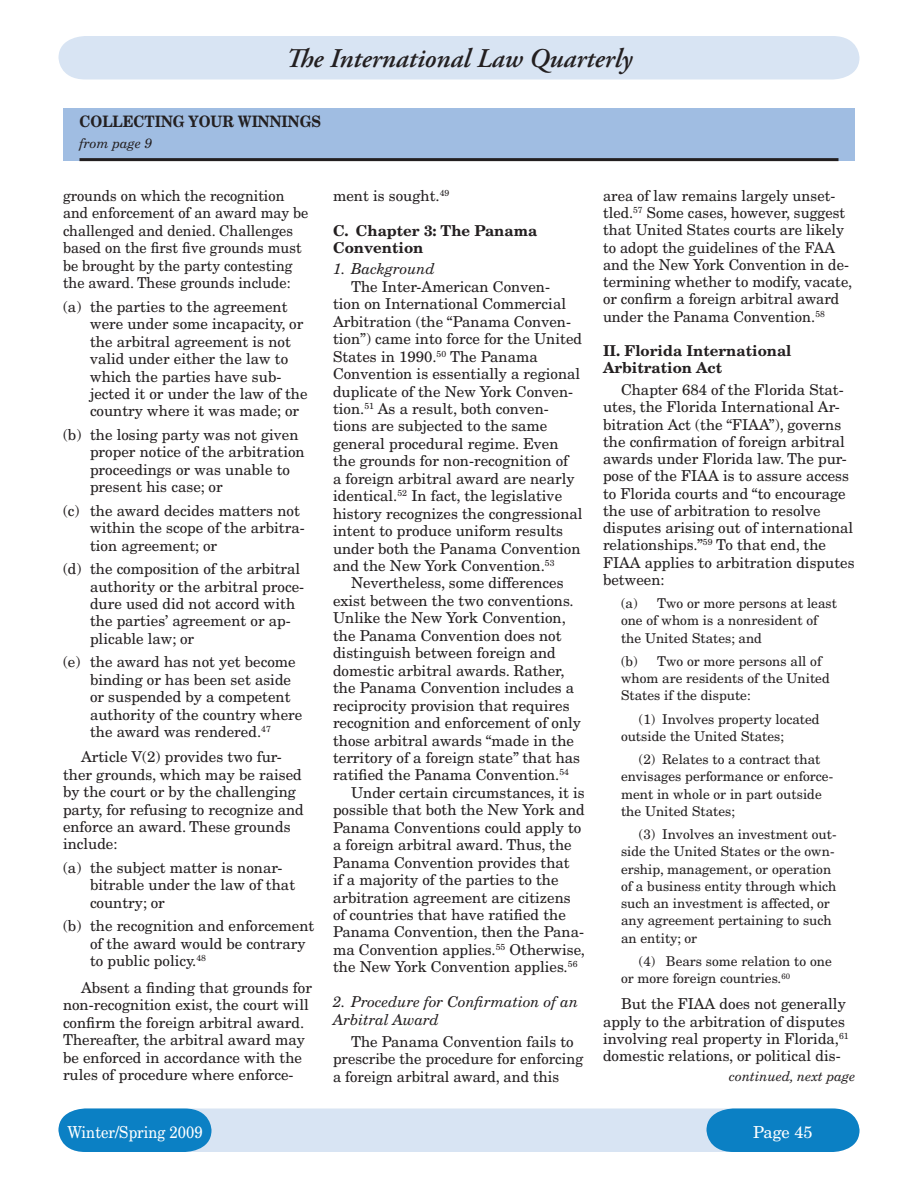
<style>
.page{position:relative;width:918px;height:1188px;background:#fff}
.page>*{position:absolute;margin:0;border:0;box-sizing:border-box;transform-origin:0 0}
.t1{font:italic 600 27px "Adobe Garamond Pro";color:#231f20}
.t2{font:16.5px "New Century Schlbk";color:#fff;scale:.9 1}
.t3{font:16.5px "New Century Schlbk";color:#fff}
.bio{font:700 15.75px "New Century Schlbk";color:#231f20;scale:.9 1}
.text{font:15px/17.4px "New Century Schlbk";color:#231f20}
.text-bullets{font:15px/17.4px "New Century Schlbk";color:#231f20}
.text-2{font:15px/17.4px "New Century Schlbk";color:#231f20;scale:.96 1}
._10subh{font:italic 15px/17.4px "New Century Schlbk";color:#231f20}
._12subh{font:700 15px/17.2px "New Century Schlbk";color:#231f20}
._10subh-2{font:700 15px/16.6px "New Century Schlbk";color:#231f20}
.text-3{font:italic 15px "New Century Schlbk";color:#231f20}
.quote{font:13.5px/17.2px "New Century Schlbk";color:#231f20}
.bio-2{font:italic 13.5px "New Century Schlbk";color:#231f20}
</style>
<div class="page">
<svg style="left:58px;top:1108px;width:802px;height:44px;background:#91c1e2"></svg>
<div style="left:58px;top:36px;width:802px;height:44px;background:#d8e4f3"></div>
<div style="left:63px;top:109px;width:792px;height:52px;background:#a0bde2"></div>
<hr style="left:80px;top:158px;width:758px;height:3px;background:#231f20">
<h1 class="t1" style="left:286px;top:43px;width:348px">The International Law Quarterly</h1>
<p class="bio" style="left:80px;top:111px;width:257px">c ollecting your winnings</p>
<p class="bio-2" style="left:80px;top:135px;width:74px">from page 9</p>
<p class="text-2" style="left:63px;top:187px;width:257px">grounds on which the recognition and enforcement of an award may be challenged and denied. Challenges based on the first five grounds must be brought by the party contesting the award. These grounds include:</p>
<p class="text-bullets" style="left:90px;top:298px;width:219px;text-indent:-27px">(a) the parties to the agreement were under some incapacity, or the arbitral agreement is not valid under either the law to which the parties have sub&shy;jected it or under the law of the country where it was made; or</p>
<p class="text-bullets" style="left:90px;top:426px;width:216px;text-indent:-27px">(b) the losing party was not given proper notice of the arbitration proceedings or was unable to present his case; or</p>
<p class="text-bullets" style="left:90px;top:502px;width:216px;text-indent:-27px">(c) the award decides matters not within the scope of the arbitra&shy;tion agreement; or</p>
<p class="text-bullets" style="left:90px;top:560px;width:216px;text-indent:-27px">(d) the composition of the arbitral authority or the arbitral proce&shy;dure used did not accord with the parties’ agreement or ap&shy;plicable law; or</p>
<p class="text-bullets" style="left:90px;top:653px;width:214px;text-indent:-27px">(e) the award has not yet become binding or has been set aside or suspended by a competent authority of the country where the award was rendered.<sup>47</sup></p>
<p class="text" style="left:63px;top:748px;width:242px;text-indent:18px">Article V(2) provides two fur&shy;ther grounds, which may be raised by the court or by the challenging party, for refusing to recognize and enforce an award. These grounds include:</p>
<p class="text-bullets" style="left:90px;top:859px;width:207px;text-indent:-27px">(a) the subject matter is nonar&shy;bitrable under the law of that country; or</p>
<p class="text-bullets" style="left:90px;top:917px;width:226px;text-indent:-27px">(b) the recognition and enforcement of the award would be contrary to public policy.<sup>48</sup></p>
<p class="text" style="left:63px;top:979px;width:251px;text-indent:18px">Absent a finding that grounds for non-recognition exist, the court will confirm the foreign arbitral award.<br>Thereafter, the arbitral award may be enforced in accordance with the rules of procedure where enforce-</p>
<p class="text" style="left:333px;top:187px;width:118px">ment is sought.<sup>49</sup></p>
<p class="_10subh-2" style="left:333px;top:222px;width:206px">C. Chapter 3: The Panama<br>Convention</p>
<p class="text-3" style="left:333px;top:260px;width:103px">1. Background</p>
<p class="text" style="left:333px;top:278px;width:251px;text-indent:18px">The Inter-American Conven-<br>tion on International Commercial Arbitration (the “Panama Conven&shy;tion”) came into force for the United States in 1990.<sup>50</sup> The Panama Convention is essentially a regional duplicate of the New York Conven&shy;tion.<sup>51</sup> As a result, both conven&shy;tions are subjected to the same general procedural regime. Even the grounds for non-recognition of<br>a foreign arbitral award are nearly identical.<sup>52</sup> In fact, the legislative history recognizes the congressional intent to produce uniform results under both the Panama Convention and the New York Convention.<sup>53</sup></p>
<p class="text" style="left:333px;top:574px;width:250px;text-indent:18px">Nevertheless, some differences exist between the two conventions.<br>Unlike the New York Convention, the Panama Convention does not distinguish between foreign and domestic arbitral awards. Rather, the Panama Convention includes a reciprocity provision that requires recognition and enforcement of only those arbitral awards “made in the territory of a foreign state” that has ratified the Panama Convention.<sup>54</sup></p>
<p class="text" style="left:333px;top:784px;width:254px;text-indent:18px">Under certain circumstances, it is possible that both the New York and Panama Conventions could apply to a foreign arbitral award. Thus, the Panama Convention provides that<br>if a majority of the parties to the arbitration agreement are citizens of countries that have ratified the Panama Convention, then the Pana&shy;ma Convention applies.<sup>55</sup> Otherwise, the New York Convention applies.<sup>56</sup></p>
<p class="_10subh" style="left:333px;top:993px;width:247px">2. Procedure for Confirmation of an<br>Arbitral Award</p>
<p class="text" style="left:333px;top:1033px;width:252px;text-indent:18px">The Panama Convention fails to prescribe the procedure for enforcing a foreign arbitral award, and this</p>
<p class="text" style="left:603px;top:187px;width:251px">area of law remains largely unset&shy;tled.<sup>57</sup> Some cases, however, suggest that United States courts are likely to adopt the guidelines of the FAA and the New York Convention in de&shy;termining whether to modify, vacate, or confirm a foreign arbitral award under the Panama Convention.<sup>58</sup></p>
<p class="_12subh" style="left:603px;top:342px;width:190px">II. Florida International<br>Arbitration Act</p>
<p class="text" style="left:603px;top:381px;width:253px;text-indent:18px">Chapter 684 of the Florida Stat&shy;utes, the Florida International Ar&shy;bitration Act (the “FIAA”), governs the confirmation of foreign arbitral awards under Florida law. The pur&shy;pose of the FIAA is to assure access to Florida courts and “to encourage the use of arbitration to resolve disputes arising out of international relationships.”<sup>59</sup> To that end, the FIAA applies to arbitration disputes between:</p>
<p class="quote" style="left:621px;top:595px;width:218px">(a) Two or more persons at least one of whom is a nonresident of the United States; and</p>
<p class="quote" style="left:621px;top:652px;width:210px">(b) Two or more persons all of whom are residents of the United<br>States if the dispute:</p>
<p class="quote" style="left:621px;top:710px;width:200px;text-indent:18px">(1) Involves property located outside the United States;</p>
<p class="quote" style="left:621px;top:751px;width:214px;text-indent:18px">(2) Relates to a contract that envisages performance or enforce&shy;ment in whole or in part outside the United States;</p>
<p class="quote" style="left:621px;top:826px;width:217px;text-indent:18px">(3) Involves an investment out&shy;side the United States or the own&shy;ership, management, or operation of a business entity through which such an investment is affected, or any agreement pertaining to such an entity; or</p>
<p class="quote" style="left:621px;top:952px;width:212px;text-indent:18px">(4) Bears some relation to one or more foreign countries.<sup>60</sup></p>
<p class="text" style="left:603px;top:995px;width:247px;text-indent:18px">But the FIAA does not generally apply to the arbitration of disputes involving real property in Florida,<sup>61 </sup>domestic relations, or political dis-</p>
<p class="bio-2" style="left:729px;top:1068px;width:128px">continued, next page</p>
<p class="t2" style="left:67px;top:1122px;width:152px">Winter/Spring 2009</p>
<p class="t3" style="left:753px;top:1122px;width:61px">Page 45</p>
</div>
